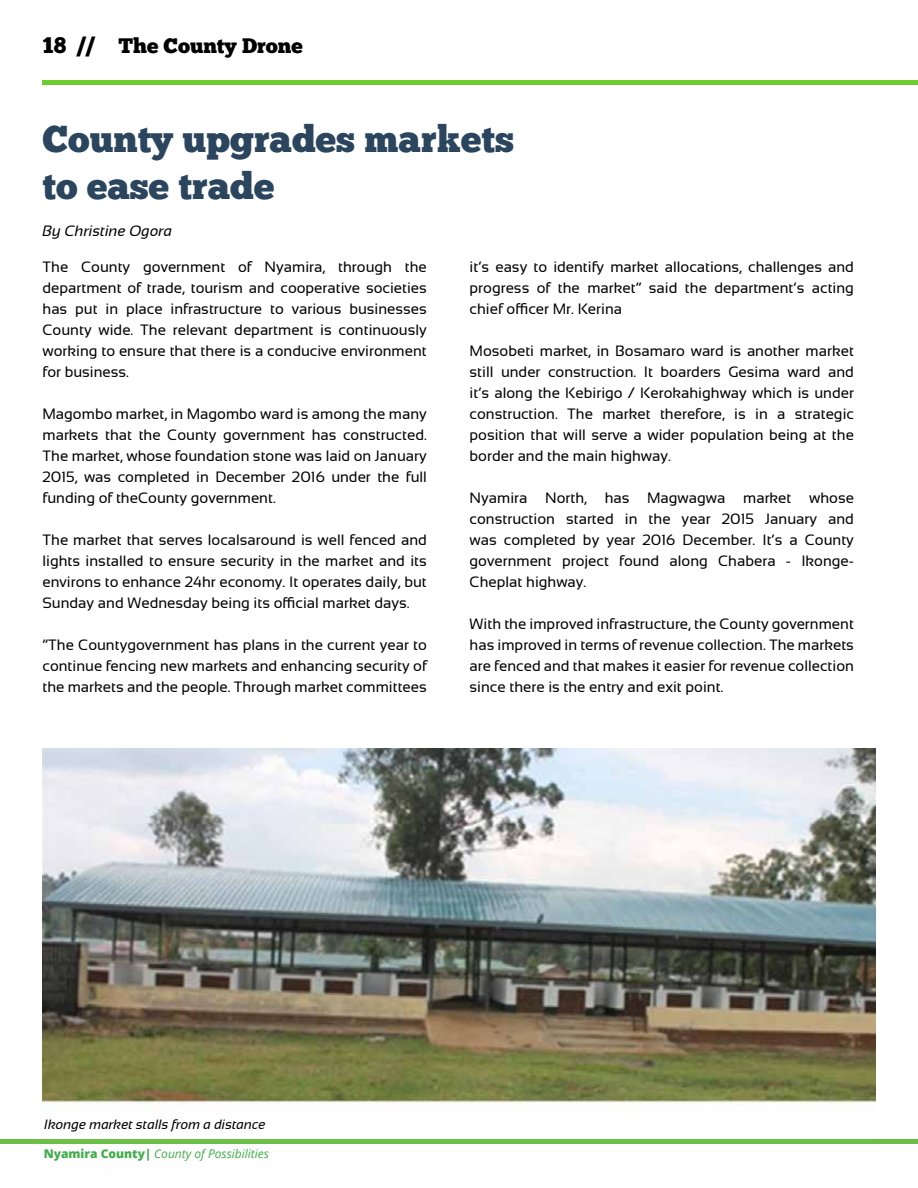
<style>
.page{position:relative;width:918px;height:1188px;background:#fff}
.page>*{position:absolute;margin:0;border:0;box-sizing:border-box;transform-origin:0 0}
.t1{font:37.5px/47.2px "Chunk Five";color:#2a455d}
.t2{font:21px "Chunk Five";color:#000}
.t3{font:15px/21px "Sansation";color:#000;text-align:justify}
.t4{font:italic 15px "Sansation";color:#000}
.t5{font:italic 13.5px "Sansation";color:#000}
.t6{font:italic 12px "Open Sans";color:#41ad49}
.s1{font-size:22.5px}
.s2{font-weight:800;font-style:normal}
</style>
<div class="page">
<img style="left:43px;top:748px;width:832px;height:392px">
<hr style="left:43px;top:81px;width:875px;height:4px;background:#6bce2b">
<hr style="left:0;top:1140px;width:918px;height:4px;background:#6bbe46">
<h2 class="t2" style="left:43px;top:33px;width:262px"><span class="s1">18 //</span> The County Drone</h2>
<h1 class="t1" style="left:43px;top:115px;width:473px">County upgrades markets to ease trade</h1>
<p class="t4" style="left:43px;top:223px;width:131px">By Christine Ogora</p>
<p class="t3" style="left:43px;top:257px;width:386px">The County government of Nyamira, through the department of trade, tourism and cooperative societies has put in place infrastructure to various businesses County wide. The relevant department is continuously working to ensure that there is a conducive environment for business.</p>
<p class="t3" style="left:43px;top:404px;width:386px">Magombo market, in Magombo ward is among the many markets that the County government has constructed.<br>The market, whose foundation stone was laid on January 2015, was completed in December 2016 under the full funding of theCounty government.</p>
<p class="t3" style="left:43px;top:530px;width:386px">The market that serves localsaround is well fenced and lights installed to ensure security in the market and its environs to enhance 24hr economy. It operates daily, but Sunday and Wednesday being its official market days.</p>
<p class="t3" style="left:43px;top:635px;width:386px">“The Countygovernment has plans in the current year to continue fencing new markets and enhancing security of the markets and the people. Through market committees</p>
<p class="t3" style="left:470px;top:257px;width:386px">it’s easy to identify market allocations, challenges and progress of the market” said the department’s acting chief officer Mr. Kerina</p>
<p class="t3" style="left:470px;top:341px;width:386px">Mosobeti market, in Bosamaro ward is another market still under construction. It boarders Gesima ward and it’s along the Kebirigo / Kerokahighway which is under construction. The market therefore, is in a strategic position that will serve a wider population being at the border and the main highway.</p>
<p class="t3" style="left:470px;top:488px;width:386px">Nyamira North, has Magwagwa market whose construction started in the year 2015 January and was completed by year 2016 December. It’s a County government project found along Chabera - Ikonge-Cheplat highway.</p>
<p class="t3" style="left:470px;top:614px;width:386px">With the improved infrastructure, the County government has improved in terms of revenue collection. The markets are fenced and that makes it easier for revenue collection since there is the entry and exit point.</p>
<p class="t5" style="left:44px;top:1116px;width:223px">Ikonge market stalls from a distance</p>
<p class="t6" style="left:44px;top:1145px;width:227px"><span class="s2">Nyamira County|</span> County of Possibilities</p>
</div>
